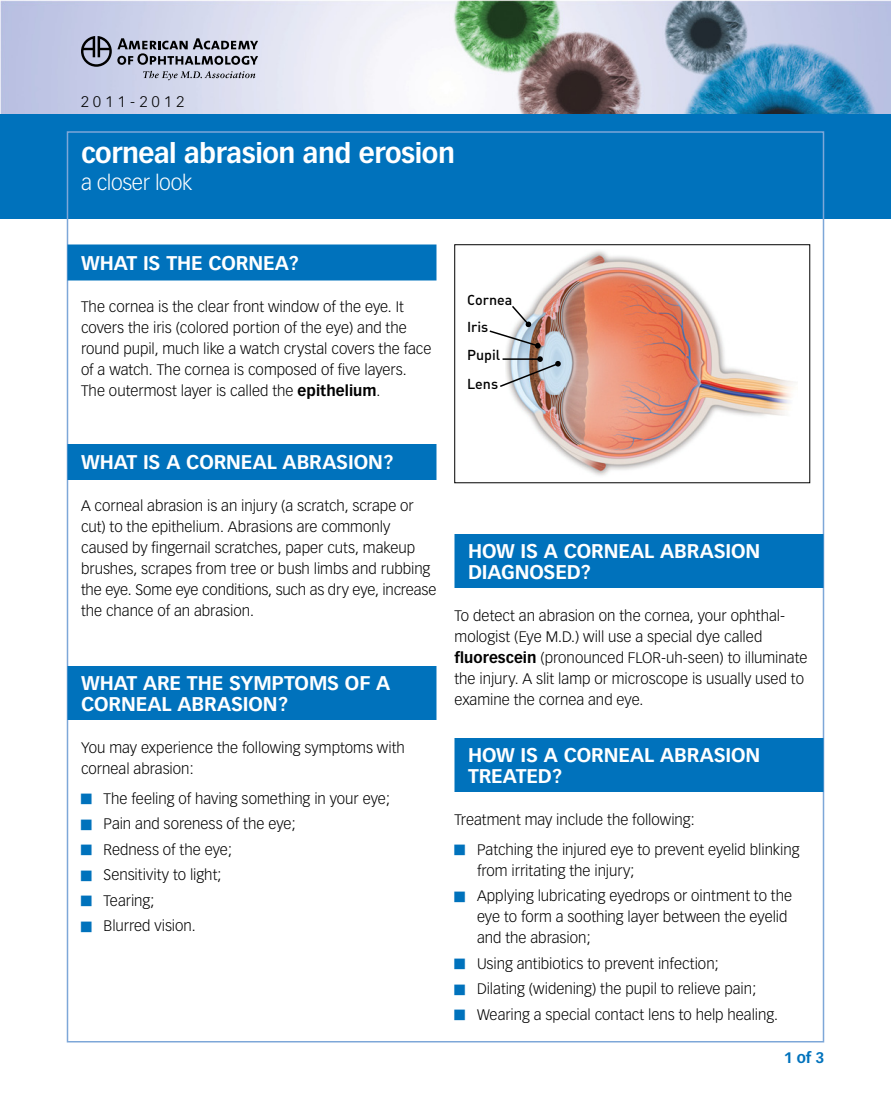
<style>
.page{position:relative;width:891px;height:1107px;background:#fff}
.page>*{position:absolute;margin:0;border:0;box-sizing:border-box;transform-origin:0 0}
.t1{font:700 27px "Vectora LH";color:#fff}
.t2{font:300 21px "Vectora LH";letter-spacing:-.02em;color:#fff}
.t3{font:700 19.5px/21px "Vectora LH";letter-spacing:-.005em;color:#fff}
.t4{font:300 15px/21px "Vectora LH";color:#000}
.t5{font:300 15px "Vectora LH";letter-spacing:.3em;color:#000}
.t6{font:700 15px "Vectora LH";color:#0072bc}
.t7{font:14.25px/26.4px "DIN Medium Alternate";color:#000}
.s1{font-weight:700}
</style>
<div class="page">
<img style="left:0;top:0;width:891px;height:114px">
<div style="left:0;top:114px;width:891px;height:105px;background:#0072bc"></div>
<svg style="left:81px;top:36px;width:177px;height:44px;background:#a1a4b6"></svg>
<div style="left:68px;top:244px;width:368px;height:36px;background:#0072bc"></div>
<div style="left:68px;top:444px;width:368px;height:36px;background:#0072bc"></div>
<div style="left:68px;top:666px;width:368px;height:54px;background:#0072bc"></div>
<img style="left:506px;top:251px;width:290px;height:225px">
<svg style="left:489px;top:304px;width:52px;height:45px"></svg>
<svg style="left:500px;top:356px;width:61px;height:32px;background:#b1b6bb"></svg>
<div style="left:454px;top:534px;width:370px;height:54px;background:#0072bc"></div>
<div style="left:454px;top:738px;width:370px;height:54px;background:#0072bc"></div>
<p class="t5" style="left:81px;top:93px;width:105px">2011-2012</p>
<h1 class="t1" style="left:81px;top:137px;width:376px">CORNEAL ABRASION AND EROSION</h1>
<h2 class="t2" style="left:81px;top:171px;width:113px">a closer look</h2>
<h3 class="t3" style="left:81px;top:252px;width:219px">WHAT IS THE CORNEA?</h3>
<p class="t4" style="left:81px;top:296px;width:352px">The cornea is the clear front window of the eye. It covers the iris (colored portion of the eye) and the round pupil, much like a watch crystal covers the face of a watch. The cornea is composed of five layers.<br>The outermost layer is called the <span class="s1">EPITHELIUM</span>.</p>
<p class="t7" style="left:467px;top:286px;width:47px">Cornea<br>Iris</p>
<p class="t7" style="left:467px;top:340px;width:35px;line-height:29.2px">Pupil<br>Lens</p>
<h3 class="t3" style="left:81px;top:452px;width:314px">WHAT IS A CORNEAL ABRASION?</h3>
<p class="t4" style="left:81px;top:496px;width:357px">A corneal abrasion is an injury (a scratch, scrape or cut) to the epithelium. Abrasions are commonly caused by fingernail scratches, paper cuts, makeup brushes, scrapes from tree or bush limbs and rubbing the eye. Some eye conditions, such as dry eye, increase the chance of an abrasion.</p>
<h3 class="t3" style="left:81px;top:672px;width:311px">WHAT ARE THE SYMPTOMS OF A<br>CORNEAL ABRASION?</h3>
<p class="t4" style="left:81px;top:737px;width:325px">You may experience the following symptoms with corneal abrasion:</p>
<p class="t4" style="left:104px;top:786px;width:288px;line-height:25.5px">The feeling of having something in your eye;<br>Pain and soreness of the eye;<br>Redness of the eye;<br>Sensitivity to light;<br>Tearing;<br>Blurred vision.</p>
<h3 class="t3" style="left:468px;top:540px;width:294px">HOW IS A CORNEAL ABRASION<br>DIAGNOSED?</h3>
<p class="t4" style="left:454px;top:605px;width:354px">To detect an abrasion on the cornea, your ophthal&shy;mologist (Eye M.D.) will use a special dye called <span class="s1">FLUORESCEIN</span> (pronounced FLOR-uh-seen) to illuminate the injury. A slit lamp or microscope is usually used to examine the cornea and eye.</p>
<h3 class="t3" style="left:468px;top:744px;width:294px">HOW IS A CORNEAL ABRASION<br>TREATED?</h3>
<p class="t4" style="left:477px;top:805px;width:324px;line-height:30px;text-indent:-22px">Treatment may include the following:<br>Patching the injured eye to prevent eyelid blinking</p>
<p class="t4" style="left:477px;top:858px;width:317px;line-height:25.5px">from irritating the injury;<br>Applying lubricating eyedrops or ointment to the</p>
<p class="t4" style="left:477px;top:907px;width:312px">eye to form a soothing layer between the eyelid and the abrasion;</p>
<p class="t4" style="left:477px;top:951px;width:303px;line-height:25.5px">Using antibiotics to prevent infection;<br>Dilating (widening) the pupil to relieve pain;<br>Wearing a special contact lens to help healing.</p>
<p class="t6" style="left:784px;top:1048px;width:42px">1 OF 3</p>
</div>
